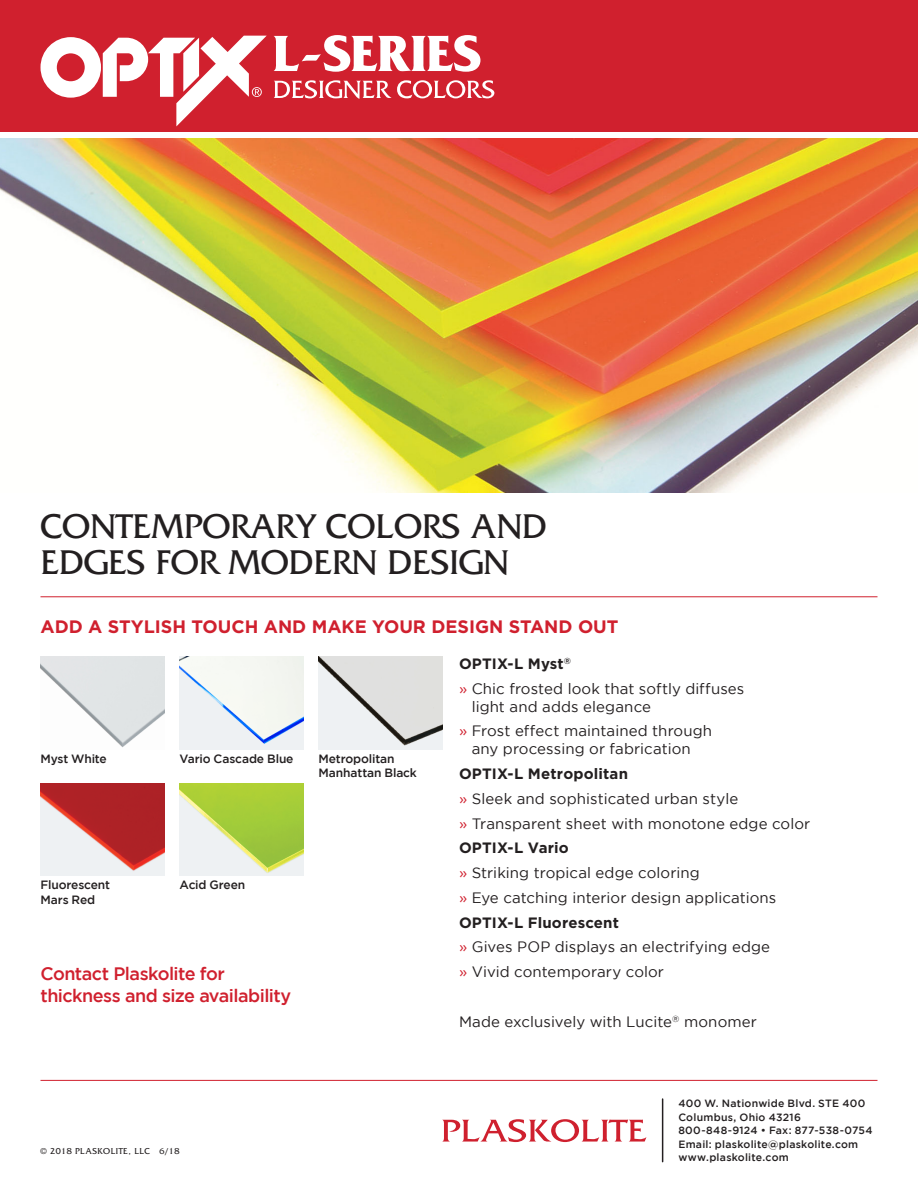
<style>
.page{position:relative;width:918px;height:1188px;background:#fff}
.page>*{position:absolute;margin:0;border:0;box-sizing:border-box;transform-origin:0 0}
.t1{font:36px "Friz Quadrata";color:#231f20}
.t2{font:500 18px/21.6px "Gotham";letter-spacing:-.03em;color:#d0202e}
.t3{font:700 18px "Gotham";color:#d0202e}
.t4{font:15px/18px "Gotham";letter-spacing:.005em;color:#231f20}
.t5{font:700 15px "Gotham";letter-spacing:.01em;color:#231f20}
.t6{font:500 12px/14.4px "Gotham";letter-spacing:-.01em;color:#231f20}
.t7{font:500 10.5px "Gotham";letter-spacing:.025em;color:#231f20}
.t8{font:9px "Friz Quadrata";letter-spacing:.05em;color:#231f20}
.s1{color:#d0202e}
</style>
<div class="page">
<div style="left:0;top:0;width:918px;height:131px;background:#d0202e"></div>
<img style="left:0;top:139px;width:918px;height:353px">
<hr style="left:40px;top:596px;width:838px;height:1px;background:#d0202e">
<hr style="left:40px;top:1080px;width:838px;height:1px;background:#d0202e">
<hr style="left:662px;top:1099px;width:1px;height:63px;background:#231f20">
<svg style="left:442px;top:1119px;width:204px;height:23px"></svg>
<img style="left:40px;top:657px;width:124px;height:91px">
<img style="left:40px;top:783px;width:124px;height:93px">
<div style="left:180px;top:657px;width:123px;height:93px;background:#f2f4f3"></div>
<img style="left:180px;top:783px;width:123px;height:93px">
<img style="left:319px;top:657px;width:123px;height:93px">
<svg style="left:274px;top:35px;width:206px;height:37px"></svg>
<svg style="left:274px;top:80px;width:220px;height:19px"></svg>
<svg style="left:41px;top:36px;width:226px;height:90px"></svg>
<p class="t1" style="left:40px;top:506px;width:508px">CONTEMPORARY COLORS AND</p>
<p class="t1" style="left:40px;top:542px;width:470px">EDGES FOR MODERN DESIGN</p>
<p class="t3" style="left:40px;top:614px;width:580px">ADD A STYLISH TOUCH AND MAKE YOUR DESIGN STAND OUT</p>
<p class="t5" style="left:459px;top:654px;width:114px">OPTIX-L Myst<sup>®</sup></p>
<p class="t4" style="left:472px;top:679px;width:274px;text-indent:-13px"><span class="s1">»</span> Chic frosted look that softly diffuses light and adds elegance</p>
<p class="t4" style="left:459px;top:722px;width:255px;text-align:center"><span class="s1">»</span> Frost effect maintained through any processing or fabrication</p>
<p class="t5" style="left:459px;top:764px;width:171px">OPTIX-L Metropolitan</p>
<p class="t4" style="left:459px;top:789px;width:281px"><span class="s1">»</span> Sleek and sophisticated urban style</p>
<p class="t4" style="left:459px;top:814px;width:353px"><span class="s1">»</span> Transparent sheet with monotone edge color</p>
<p class="t5" style="left:459px;top:838px;width:111px">OPTIX-L Vario</p>
<p class="t4" style="left:459px;top:864px;width:242px"><span class="s1">»</span> Striking tropical edge coloring</p>
<p class="t4" style="left:459px;top:888px;width:319px"><span class="s1">»</span> Eye catching interior design applications</p>
<p class="t5" style="left:459px;top:912px;width:162px">OPTIX-L Fluorescent</p>
<p class="t4" style="left:459px;top:938px;width:313px"><span class="s1">»</span> Gives POP displays an electrifying edge</p>
<p class="t4" style="left:459px;top:963px;width:207px"><span class="s1">»</span> Vivid contemporary color</p>
<p class="t4" style="left:459px;top:1012px;width:300px">Made exclusively with Lucite<sup>®</sup> monomer</p>
<p class="t6" style="left:40px;top:751px;width:68px">Myst White</p>
<p class="t6" style="left:180px;top:751px;width:116px">Vario Cascade Blue</p>
<p class="t6" style="left:319px;top:751px;width:100px">Metropolitan<br>Manhattan Black</p>
<p class="t6" style="left:40px;top:878px;width:71px">Fluorescent<br>Mars Red</p>
<p class="t6" style="left:180px;top:878px;width:67px">Acid Green</p>
<p class="t2" style="left:40px;top:963px;width:252px">Contact Plaskolite for thickness and size availability</p>
<p class="t8" style="left:40px;top:1146px;width:140px">© 2018 PLASKOLITE, LLC 6/18</p>
<p class="t7" style="left:678px;top:1098px;width:189px">400 W. Nationwide Blvd. STE 400</p>
<p class="t7" style="left:678px;top:1111px;width:124px">Columbus, Ohio 43216</p>
<p class="t7" style="left:678px;top:1125px;width:196px">800-848-9124 • Fax: 877-538-0754</p>
<p class="t7" style="left:678px;top:1138px;width:181px">Email: plaskolite@plaskolite.com</p>
<p class="t7" style="left:678px;top:1152px;width:112px">www.plaskolite.com</p>
</div>
